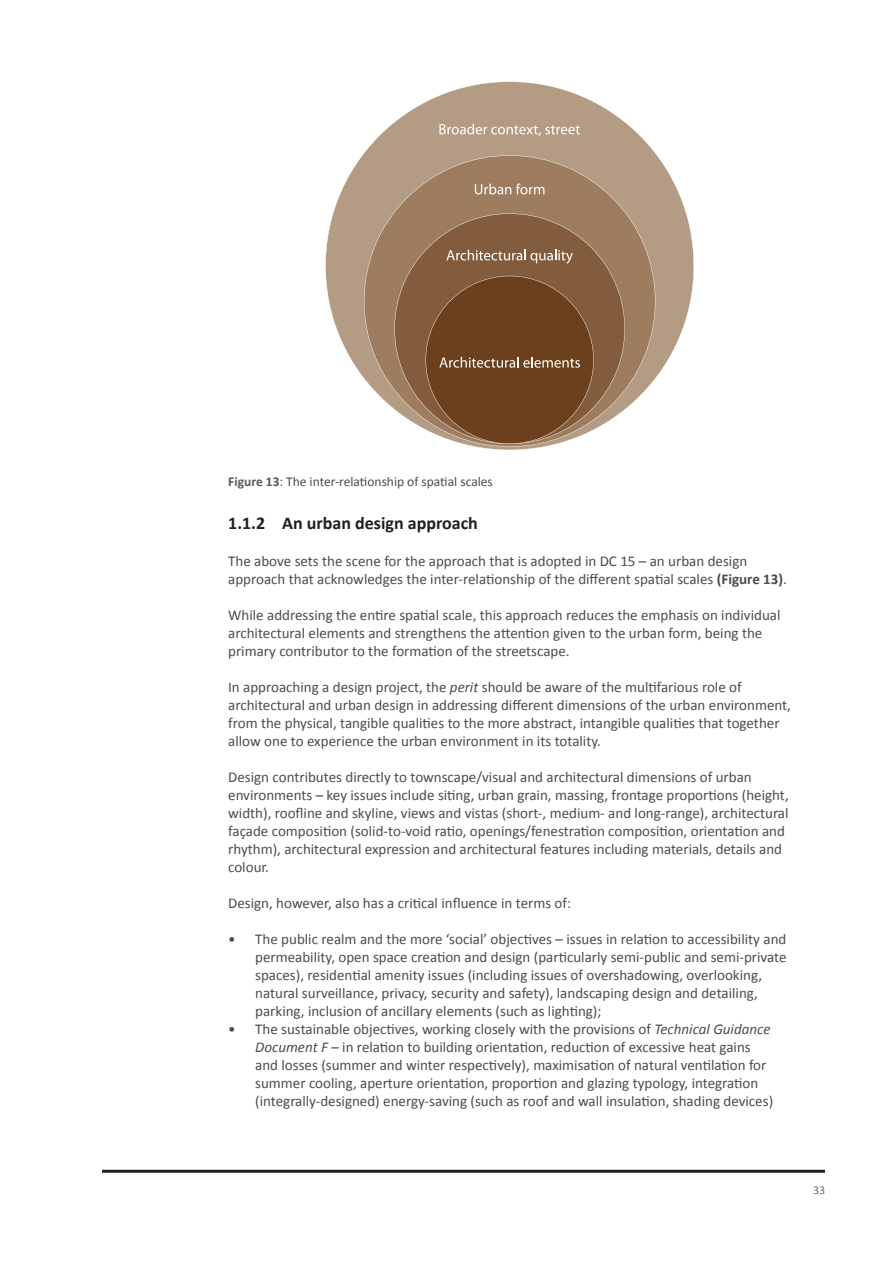
<style>
.page{position:relative;width:893px;height:1263px;background:#fff}
.page>*{position:absolute;margin:0;border:0;box-sizing:border-box;transform-origin:0 0}
.Subtitle{font:700 18px "Calibri";color:#231f20}
.Text{font:15px/18px "Calibri";color:#4b4c4d}
.Subtitle-2{font:13.5px "Calibri";color:#4b4c4d}
.t1{font:12px "Calibri";color:#69696c}
.s1{font-weight:700;color:#57585a}
.s2{font-weight:700}
.s3{font-style:italic}
</style>
<div class="page">
<hr style="left:102px;top:1170px;width:723px;height:3px;background:#231f20">
<svg style="left:325px;top:81px;width:369px;height:369px"></svg>
<svg style="left:364px;top:155px;width:291px;height:292px;background:#b29881"></svg>
<svg style="left:394px;top:213px;width:231px;height:231px;background:#967458"></svg>
<svg style="left:439px;top:124px;width:141px;height:12px;background:#c5b3a1"></svg>
<svg style="left:475px;top:183px;width:69px;height:11px"></svg>
<svg style="left:446px;top:250px;width:127px;height:14px;background:#9d7f66"></svg>
<svg style="left:426px;top:276px;width:168px;height:168px;background:#795030"></svg>
<p class="Subtitle-2" style="left:228px;top:473px;width:266px"><span class="s1">Figure 13</span>: The inter-relationship of spatial scales</p>
<p class="Subtitle" style="left:228px;top:512px;width:251px">1.1.2 An urban design approach</p>
<p class="Text" style="left:228px;top:552px;width:560px">The above sets the scene for the approach that is adopted in DC 15 – an urban design approach that acknowledges the inter-relationship of the different spatial scales <span class="s2">(Figure 13)</span>.</p>
<p class="Text" style="left:228px;top:606px;width:554px">While addressing the entire spatial scale, this approach reduces the emphasis on individual architectural elements and strengthens the attention given to the urban form, being the primary contributor to the formation of the streetscape.</p>
<p class="Text" style="left:228px;top:678px;width:564px">In approaching a design project, the <span class="s3">perit</span> should be aware of the multifarious role of architectural and urban design in addressing different dimensions of the urban environment, from the physical, tangible qualities to the more abstract, intangible qualities that together allow one to experience the urban environment in its totality.</p>
<p class="Text" style="left:228px;top:768px;width:562px">Design contributes directly to townscape/visual and architectural dimensions of urban environments – key issues include siting, urban grain, massing, frontage proportions (height, width), roofline and skyline, views and vistas (short-, medium- and long-range), architectural façade composition (solid-to-void ratio, openings/fenestration composition, orientation and rhythm), architectural expression and architectural features including materials, details and colour.</p>
<p class="Text" style="left:228px;top:894px;width:344px">Design, however, also has a critical influence in terms of:</p>
<p class="Text" style="left:255px;top:930px;width:533px;text-indent:-27px">• The public realm and the more ‘social’ objectives – issues in relation to accessibility and permeability, open space creation and design (particularly semi-public and semi-private spaces), residential amenity issues (including issues of overshadowing, overlooking, natural surveillance, privacy, security and safety), landscaping design and detailing, parking, inclusion of ancillary elements (such as lighting);</p>
<p class="Text" style="left:255px;top:1020px;width:519px;text-indent:-27px">• The sustainable objectives, working closely with the provisions of <span class="s3">Technical Guidance Document F</span> – in relation to building orientation, reduction of excessive heat gains and losses (summer and winter respectively), maximisation of natural ventilation for summer cooling, aperture orientation, proportion and glazing typology, integration (integrally-designed) energy-saving (such as roof and wall insulation, shading devices)</p>
<p class="t1" style="left:813px;top:1182px;width:14px">33</p>
</div>
